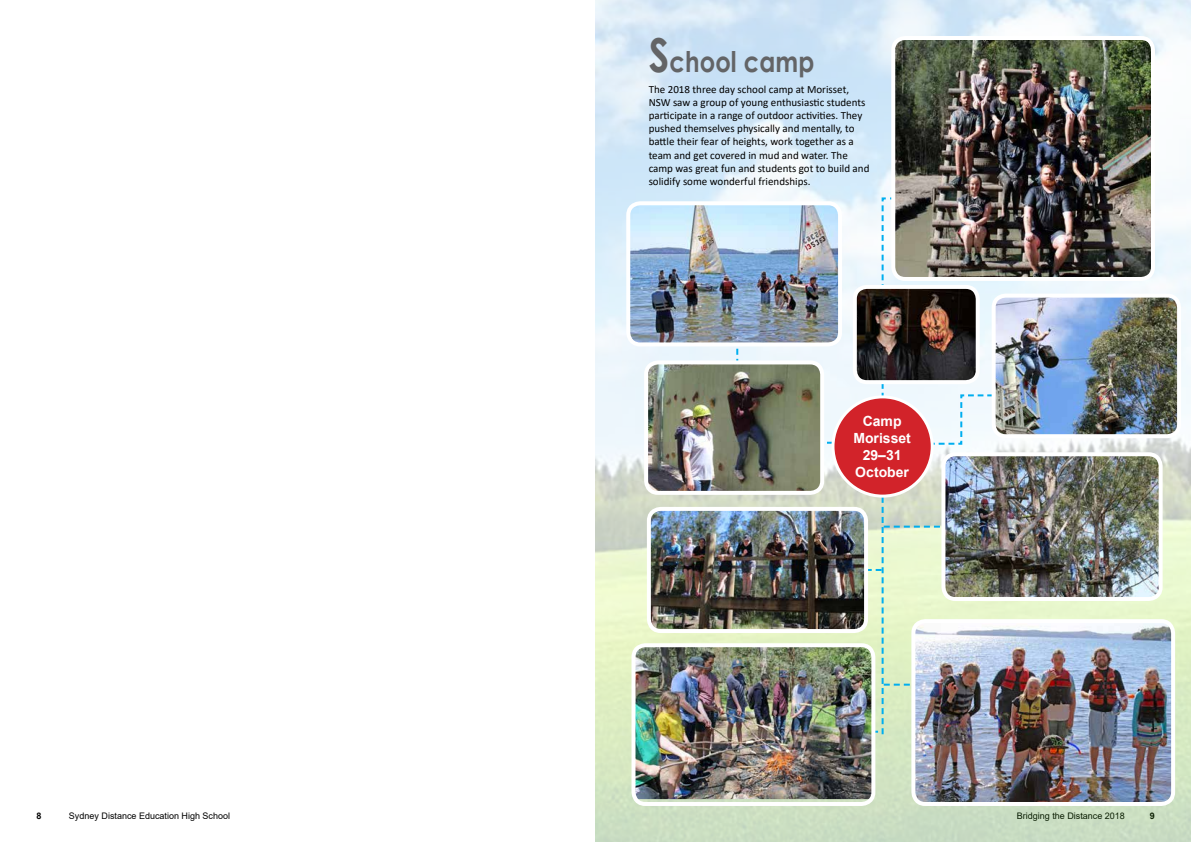
<style>
.page{position:relative;width:1191px;height:842px;background:#fff}
.page>*{position:absolute;margin:0;border:0;box-sizing:border-box;transform-origin:0 0}
.t1{font:700 28.6px "Century Gothic";letter-spacing:.005em;color:#636466;scale:.85 1}
.t2{font:700 14px/16.8px "Arial";color:#fff;text-align:center}
.t3{font:11px/13.2px "Calibri";color:#000}
.t4{font:9px "Arial";color:#000}
.t5{font:700 9px "Arial";color:#000}
.s1{font-size:46.8px}
</style>
<div class="page">
<img style="left:595px;top:0;width:596px;height:842px">
<img style="left:893px;top:38px;width:260px;height:241px">
<div style="left:891px;top:36px;width:264px;height:245px;border:4px solid #fff;border-radius:12px"></div>
<img style="left:628px;top:203px;width:107px;height:141px">
<div style="left:626px;top:201px;width:216px;height:145px;border:4px solid #fff;border-radius:12px"></div>
<img style="left:646px;top:362px;width:89px;height:131px">
<div style="left:644px;top:360px;width:180px;height:135px;border:4px solid #fff;border-radius:12px"></div>
<img style="left:735px;top:196px;width:334px;height:538px">
<img style="left:633px;top:645px;width:240px;height:154px">
<div style="left:631px;top:643px;width:244px;height:163px;border:4px solid #fff;border-radius:12px"></div>
<img style="left:913px;top:621px;width:260px;height:183px">
<div style="left:911px;top:619px;width:264px;height:187px;border:4px solid #fff;border-radius:12px"></div>
<img style="left:649px;top:509px;width:217px;height:122px">
<div style="left:647px;top:507px;width:221px;height:126px;border:4px solid #fff;border-radius:12px"></div>
<img style="left:943px;top:454px;width:217px;height:145px">
<div style="left:941px;top:452px;width:221px;height:149px;border:4px solid #fff;border-radius:12px"></div>
<div style="left:833px;top:397px;width:99px;height:99px;background:#d2232a;border-radius:50%"></div>
<div style="left:831px;top:395px;width:102px;height:103px;border:3px solid #fff;border-radius:50%"></div>
<img style="left:993px;top:296px;width:186px;height:140px">
<div style="left:991px;top:294px;width:190px;height:144px;border:4px solid #fff;border-radius:12px"></div>
<h1 class="t1" style="left:648px;top:40px;width:196px"><span class="s1">S</span>chool camp</h1>
<p class="t3" style="left:648px;top:82px;width:222px">The 2018 three day school camp at Morisset, NSW saw a group of young enthusiastic students participate in a range of outdoor activities. They pushed themselves physically and mentally, to battle their fear of heights, work together as a team and get covered in mud and water. The camp was great fun and students got to build and solidify some wonderful friendships.</p>
<p class="t2" style="left:853px;top:413px;width:59px">Camp<br>Morisset<br>29–31<br>October</p>
<p class="t5" style="left:36px;top:809px;width:7px">8</p>
<p class="t4" style="left:69px;top:809px;width:163px">Sydney Distance Education High School</p>
<p class="t4" style="left:1016px;top:809px;width:110px">Bridging the Distance 2018</p>
<p class="t5" style="left:1150px;top:809px;width:7px">9</p>
</div>
